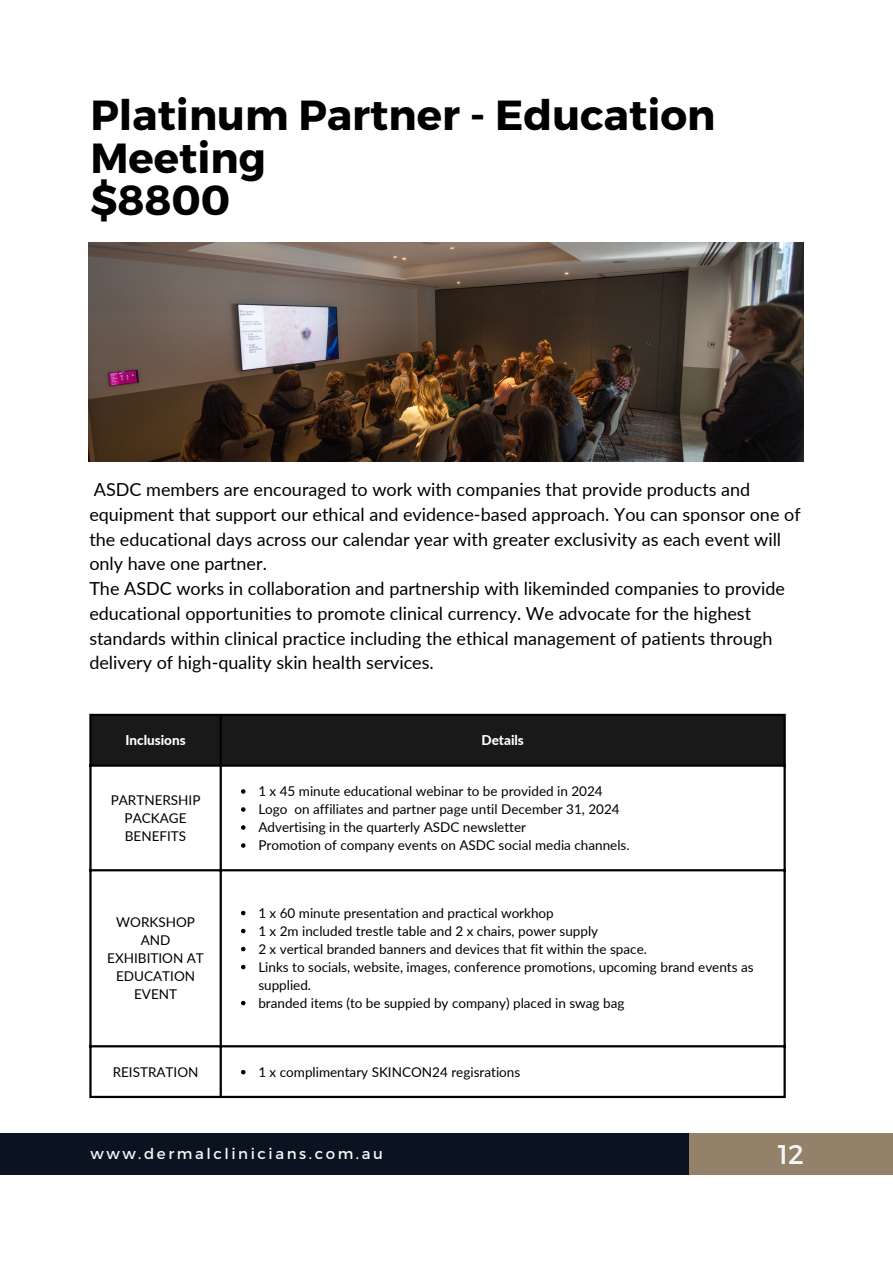
<style>
.page{position:relative;width:893px;height:1264px;background:#fff}
.page>*{position:absolute;margin:0;border:0;box-sizing:border-box;transform-origin:0 0}
.t1{font:700 42px/42.8px "Montserrat";color:#000}
.t2{font:27px "Montserrat";color:#f3f6fa}
.t3{font:18px/24.8px "Lato";color:#000}
.t4{font:15px "Montserrat";letter-spacing:.17em;color:#f3f6fa}
.t5{font:13.5px/18px "Lato";color:#000;text-align:center}
.t6{font:800 13.5px "Lato";color:#fff}
</style>
<div class="page">
<div style="left:689px;top:1132px;width:203px;height:42px;background:#948169"></div>
<div style="left:0;top:1132px;width:689px;height:42px;background:#0b1320"></div>
<img style="left:89px;top:242px;width:714px;height:220px">
<div style="left:92px;top:716px;width:691px;height:48px;background:#191919"></div>
<svg style="left:241px;top:789px;width:4px;height:4px"></svg>
<svg style="left:241px;top:807px;width:4px;height:4px"></svg>
<svg style="left:241px;top:825px;width:4px;height:4px"></svg>
<svg style="left:241px;top:843px;width:4px;height:4px"></svg>
<svg style="left:241px;top:910px;width:4px;height:5px"></svg>
<svg style="left:241px;top:928px;width:4px;height:5px"></svg>
<svg style="left:241px;top:946px;width:4px;height:5px"></svg>
<svg style="left:241px;top:964px;width:4px;height:5px"></svg>
<svg style="left:241px;top:1000px;width:4px;height:5px"></svg>
<svg style="left:241px;top:1070px;width:4px;height:4px"></svg>
<hr style="left:89px;top:716px;width:3px;height:379px;background:#000">
<hr style="left:219px;top:716px;width:3px;height:379px;background:#000">
<hr style="left:783px;top:716px;width:2px;height:379px;background:#000">
<hr style="left:89px;top:713px;width:696px;height:3px;background:#000">
<hr style="left:89px;top:764px;width:696px;height:2px;background:#000">
<hr style="left:89px;top:869px;width:696px;height:2px;background:#000">
<hr style="left:89px;top:1045px;width:696px;height:2px;background:#000">
<hr style="left:89px;top:1095px;width:696px;height:3px;background:#000">
<p class="t1" style="left:90px;top:91px;width:626px">Platinum Partner - Education<br>Meeting</p>
<p class="t1" style="left:90px;top:177px;width:142px">$8800</p>
<p class="t3" style="left:89px;top:477px;width:712px">ASDC members are encouraged to work with companies that provide products and equipment that support our ethical and evidence-based approach. You can sponsor one of the educational days across our calendar year with greater exclusivity as each event will only have one partner.</p>
<p class="t3" style="left:89px;top:576px;width:697px">The ASDC works in collaboration and partnership with likeminded companies to provide educational opportunities to promote clinical currency. We advocate for the highest standards within clinical practice including the ethical management of patients through delivery of high-quality skin health services.</p>
<p class="t6" style="left:125px;top:732px;width:62px">Inclusions</p>
<p class="t6" style="left:481px;top:732px;width:44px">Details</p>
<p class="t5" style="left:111px;top:790px;width:91px">PARTNERSHIP<br>PACKAGE<br>BENEFITS</p>
<p class="t5" style="left:107px;top:912px;width:98px">WORKSHOP<br>AND<br>EXHIBITION AT<br>EDUCATION<br>EVENT</p>
<p class="t5" style="left:258px;top:781px;width:346px">1 x 45 minute educational webinar to be provided in 2024</p>
<p class="t5" style="left:258px;top:799px;width:363px">Logo on affiliates and partner page until December 31, 2024</p>
<p class="t5" style="left:258px;top:817px;width:269px">Advertising in the quarterly ASDC newsletter</p>
<p class="t5" style="left:258px;top:835px;width:373px">Promotion of company events on ASDC social media channels.</p>
<p class="t5" style="left:258px;top:903px;width:297px">1 x 60 minute presentation and practical workhop</p>
<p class="t5" style="left:258px;top:921px;width:341px">1 x 2m included trestle table and 2 x chairs, power supply</p>
<p class="t5" style="left:258px;top:939px;width:390px">2 x vertical branded banners and devices that fit within the space.</p>
<p class="t5" style="left:258px;top:957px;width:497px;text-align:left">Links to socials, website, images, conference promotions, upcoming brand events as supplied.</p>
<p class="t5" style="left:258px;top:993px;width:367px">branded items (to be suppied by company) placed in swag bag</p>
<p class="t5" style="left:113px;top:1062px;width:87px">REISTRATION</p>
<p class="t5" style="left:258px;top:1062px;width:263px">1 x complimentary SKINCON24 regisrations</p>
<p class="t4" style="left:90px;top:1144px;width:294px">www.dermalclinicians.com.au</p>
<p class="t2" style="left:777px;top:1137px;width:28px">12</p>
</div>
